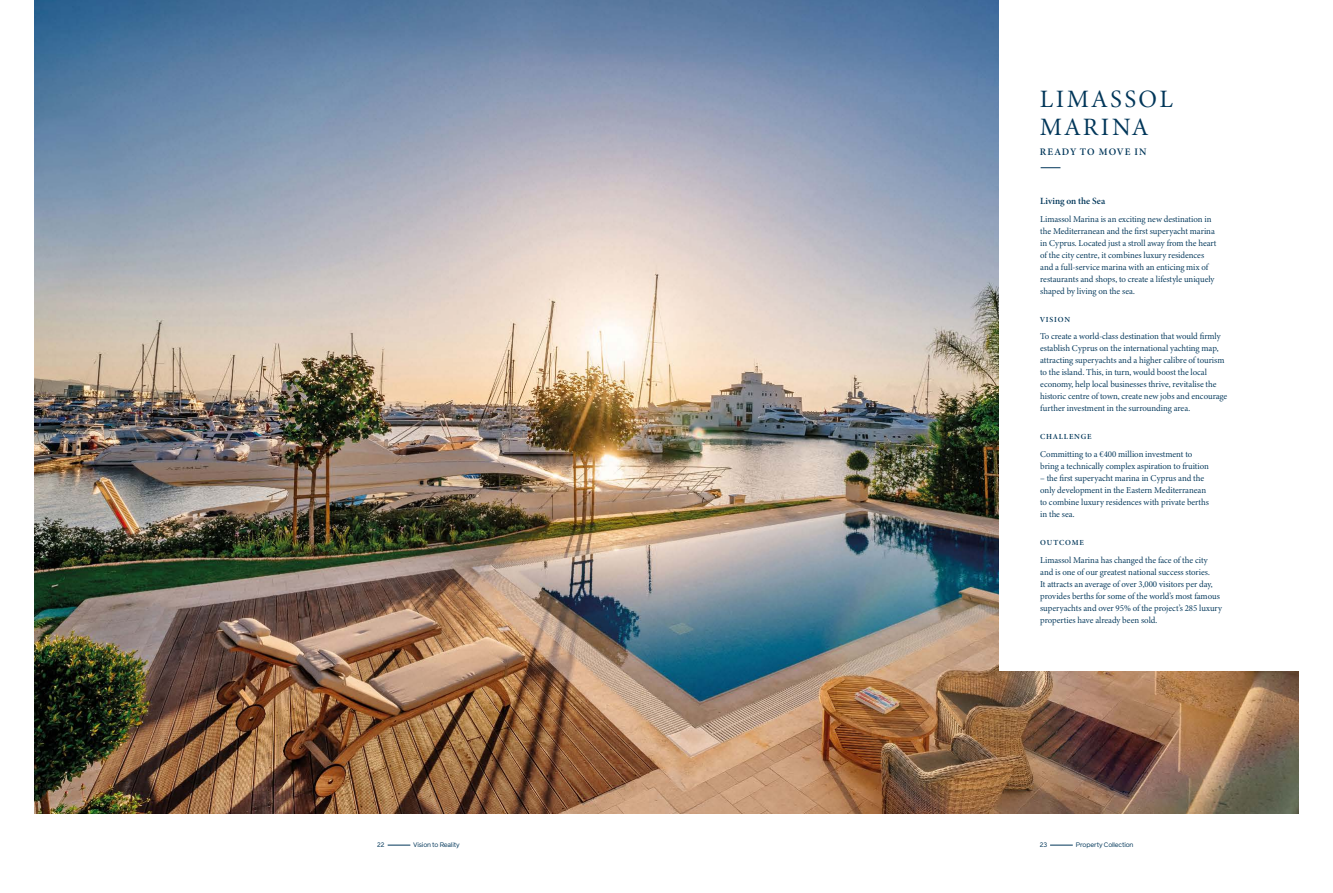
<style>
.page{position:relative;width:1333px;height:893px;background:#fff}
.page>*{position:absolute;margin:0;border:0;box-sizing:border-box;transform-origin:0 0}
.t1{font:25px/28px "Minion 3 Subhead";letter-spacing:.105em;color:#003659}
.t2{font:600 10px "Minion 3 Subhead";letter-spacing:.115em;color:#003659}
.t3{font:600 9.5px "Minion 3 Subhead";color:#003659}
.t4{font:9px/12px "Minion 3 Subhead";letter-spacing:-.005em;color:#003659}
.t5{font:600 7.8px "Minion 3 Subhead";letter-spacing:.105em;color:#003659}
.t6{font:6.5px "Reader";letter-spacing:-.025em;color:#003659}
</style>
<div class="page">
<img style="left:34px;top:0;width:1264px;height:814px">
<div style="left:999px;top:0;width:333px;height:670px;background:#fff"></div>
<svg style="left:1040px;top:168px;width:20px;height:1px"></svg>
<svg style="left:387px;top:845px;width:23px;height:1px"></svg>
<svg style="left:1050px;top:845px;width:22px;height:1px"></svg>
<h1 class="t1" style="left:1039px;top:85px;width:135px">LIMASSOL<br>MARINA</h1>
<p class="t2" style="left:1039px;top:144px;width:108px">READY TO MOVE IN</p>
<p class="t3" style="left:1040px;top:194px;width:67px">Living on the Sea</p>
<p class="t4" style="left:1040px;top:213px;width:177px">Limassol Marina is an exciting new destination in the Mediterranean and the first superyacht marina in Cyprus. Located just a stroll away from the heart of the city centre, it combines luxury residences and a full-service marina with an enticing mix of restaurants and shops, to create a lifestyle uniquely shaped by living on the sea.</p>
<p class="t5" style="left:1040px;top:314px;width:31px">VISION</p>
<p class="t4" style="left:1040px;top:330px;width:189px">To create a world-class destination that would firmly establish Cyprus on the international yachting map, attracting superyachts and a higher calibre of tourism to the island. This, in turn, would boost the local economy, help local businesses thrive, revitalise the historic centre of town, create new jobs and encourage further investment in the surrounding area.</p>
<p class="t5" style="left:1040px;top:431px;width:53px">CHALLENGE</p>
<p class="t4" style="left:1040px;top:448px;width:170px">Committing to a €400 million investment to bring a technically complex aspiration to fruition</p>
<p class="t4" style="left:1040px;top:472px;width:170px">– the first superyacht marina in Cyprus and the only development in the Eastern Mediterranean to combine luxury residences with private berths in the sea.</p>
<p class="t5" style="left:1040px;top:537px;width:45px">OUTCOME</p>
<p class="t4" style="left:1040px;top:554px;width:183px">Limassol Marina has changed the face of the city and is one of our greatest national success stories.<br>It attracts an average of over 3,000 visitors per day, provides berths for some of the world’s most famous superyachts and over 95% of the project’s 285 luxury properties have already been sold.</p>
<p class="t6" style="left:377px;top:841px;width:9px">22</p>
<p class="t6" style="left:413px;top:841px;width:48px">Vision to Reality</p>
<p class="t6" style="left:1039px;top:841px;width:9px">23</p>
<p class="t6" style="left:1075px;top:841px;width:59px">Property Collection</p>
</div>
